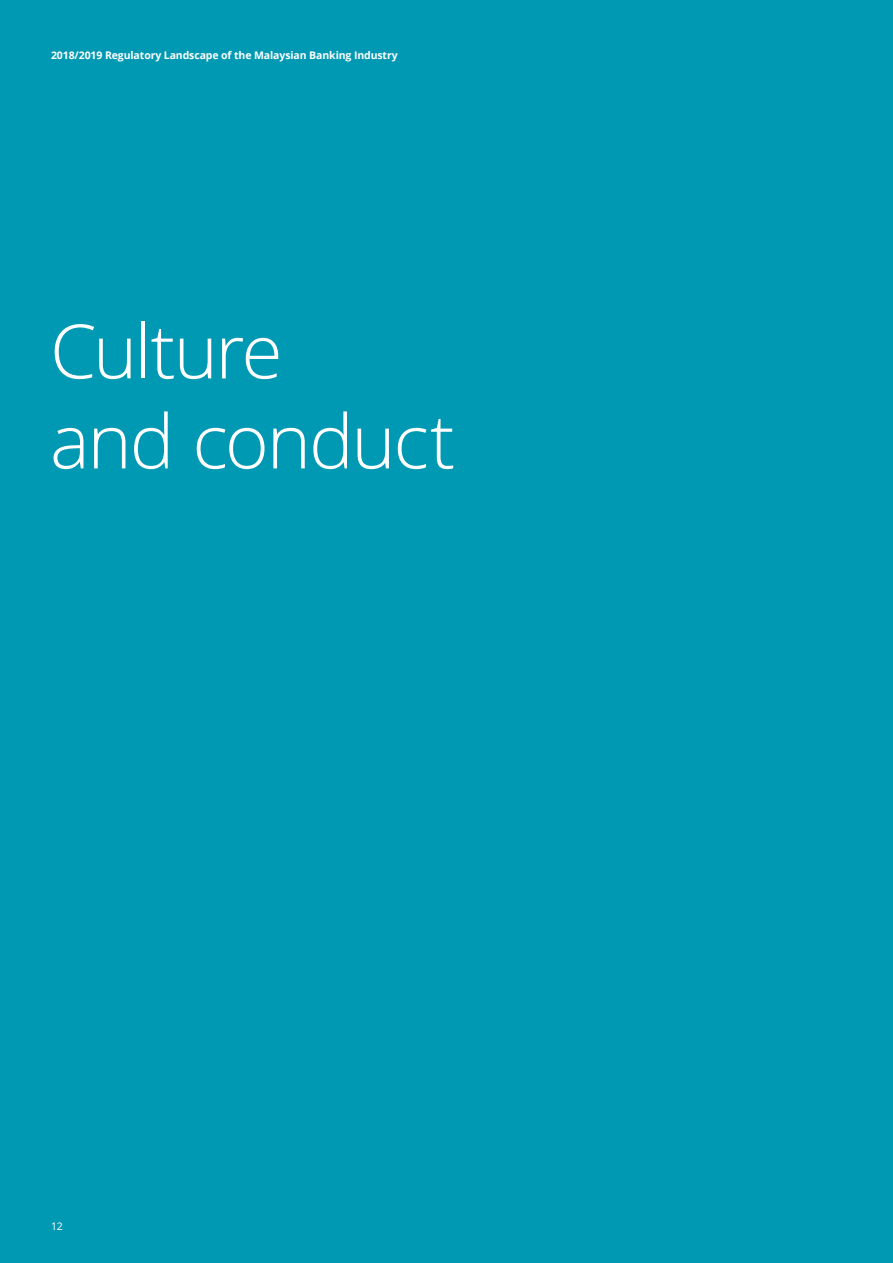
<style>
.page{position:relative;width:893px;height:1263px;background:#0099b3}
.page>*{position:absolute;margin:0;border:0;box-sizing:border-box;transform-origin:0 0}
.t1{font:300 75px/90px "Open Sans";letter-spacing:-.03em;color:#fff}
.t2{font:700 10.5px "Open Sans";letter-spacing:-.01em;color:#fff}
.t3{font:10.5px "Open Sans";color:#fff}
</style>
<div class="page">
<p class="t2" style="left:51px;top:48px;width:348px">2018/2019 Regulatory Landscape of the Malaysian Banking Industry</p>
<h1 class="t1" style="left:50px;top:304px;width:407px">Culture<br>and conduct</h1>
<p class="t3" style="left:51px;top:1219px;width:13px">12</p>
</div>
